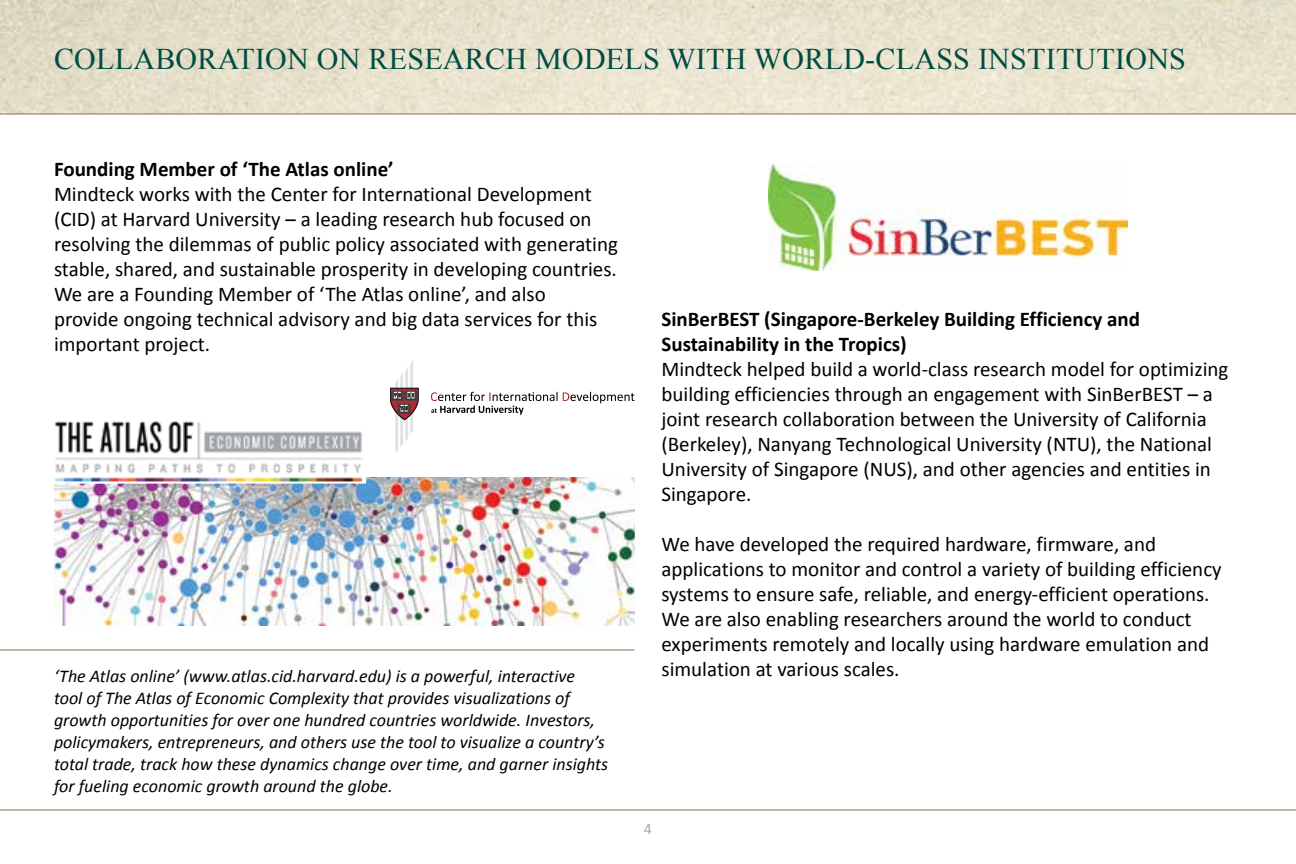
<style>
.page{position:relative;width:1296px;height:864px;background:#fff}
.page>*{position:absolute;margin:0;border:0;box-sizing:border-box;transform-origin:0 0}
.t1{font:30px "Times New Roman";letter-spacing:.01em;color:#004d43}
.t2{font:21px/25px "Calibri";color:#000}
.t3{font:700 21px/25px "Calibri";color:#000}
.t4{font:italic 18px/22px "Calibri";color:#000}
.t5{font:16px "Calibri";color:#a7a8a9}
</style>
<div class="page">
<img style="left:54px;top:478px;width:580px;height:148px">
<img style="left:54px;top:421px;width:309px;height:60px">
<div style="left:50px;top:413px;width:316px;height:71px;border:2px solid #fff"></div>
<img style="left:0;top:0;width:1296px;height:114px">
<hr style="left:0;top:810px;width:1296px;height:1px;background:#85754e">
<img style="left:769px;top:164px;width:358px;height:107px">
<hr style="left:0;top:650px;width:634px;height:1px;background:#85754e">
<hr style="left:0;top:114px;width:1296px;height:1px;background:#85754e">
<svg style="left:431px;top:392px;width:203px;height:23px"></svg>
<svg style="left:390px;top:360px;width:29px;height:92px"></svg>
<h1 class="t1" style="left:54px;top:39px;width:1133px">COLLABORATION ON RESEARCH MODELS WITH WORLD-CLASS INSTITUTIONS</h1>
<p class="t3" style="left:54px;top:156px;width:341px">Founding Member of ‘The Atlas online’</p>
<p class="t2" style="left:54px;top:181px;width:565px">Mindteck works with the Center for International Development (CID) at Harvard University – a leading research hub focused on resolving the dilemmas of public policy associated with generating stable, shared, and sustainable prosperity in developing countries.<br>We are a Founding Member of ‘The Atlas online’, and also<br>provide ongoing technical advisory and big data services for this important project.</p>
<p class="t4" style="left:54px;top:664px;width:556px">‘The Atlas online’ (www.atlas.cid.harvard.edu) is a powerful, interactive<br>tool of The Atlas of Economic Complexity that provides visualizations of growth opportunities for over one hundred countries worldwide. Investors, policymakers, entrepreneurs, and others use the tool to visualize a country’s total trade, track how these dynamics change over time, and garner insights for fueling economic growth around the globe.</p>
<p class="t3" style="left:662px;top:306px;width:480px">SinBerBEST (Singapore-Berkeley Building Efficiency and<br>Sustainability in the Tropics)</p>
<p class="t2" style="left:662px;top:356px;width:568px">Mindteck helped build a world-class research model for optimizing building efficiencies through an engagement with SinBerBEST – a joint research collaboration between the University of California (Berkeley), Nanyang Technological University (NTU), the National University of Singapore (NUS), and other agencies and entities in Singapore.</p>
<p class="t2" style="left:662px;top:531px;width:562px">We have developed the required hardware, firmware, and applications to monitor and control a variety of building efficiency systems to ensure safe, reliable, and energy-efficient operations.<br>We are also enabling researchers around the world to conduct experiments remotely and locally using hardware emulation and simulation at various scales.</p>
<p class="t5" style="left:644px;top:819px;width:10px">4</p>
</div>
